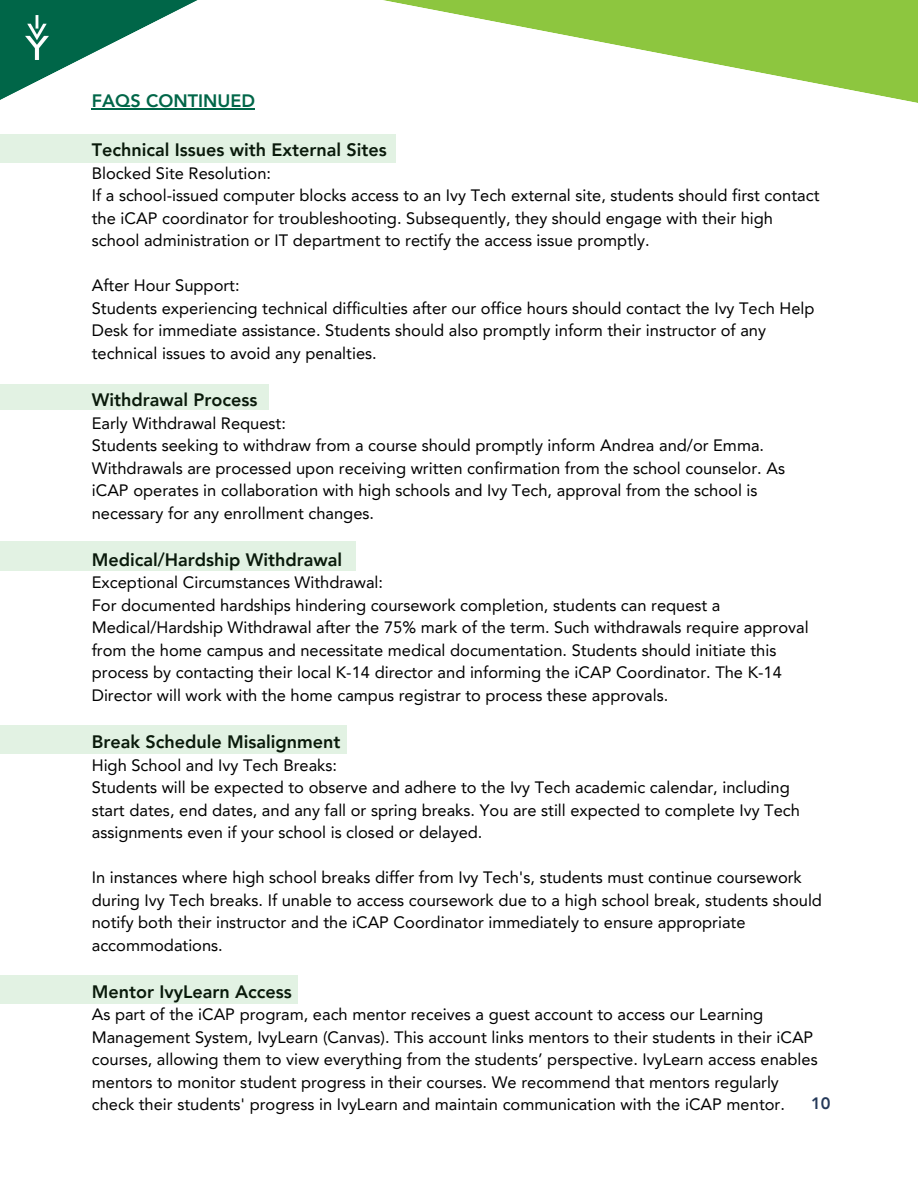
<style>
.page{position:relative;width:918px;height:1188px;background:#fff}
.page>*{position:absolute;margin:0;border:0;box-sizing:border-box;transform-origin:0 0}
.t1{font:800 18px "Avenir LT Pro";color:#000}
.t2{font:800 18px "Avenir LT Pro";color:#006648}
.t3{font:16.5px/22.5px "Avenir LT Pro";color:#000}
.t4{font:800 16.5px "Avenir LT Pro";color:#253959}
</style>
<div class="page">
<svg style="left:383px;top:0;width:535px;height:155px"></svg>
<svg style="left:0;top:0;width:329px;height:163px"></svg>
<hr style="left:92px;top:108px;width:163px;height:1px;background:#006648">
<div style="left:0;top:134px;width:395px;height:28px;background:#e2f2e3"></div>
<div style="left:0;top:384px;width:269px;height:26px;background:#e2f2e3"></div>
<div style="left:0;top:541px;width:355px;height:30px;background:#e2f2e3"></div>
<div style="left:0;top:726px;width:347px;height:28px;background:#e2f2e3"></div>
<div style="left:0;top:976px;width:298px;height:28px;background:#e2f2e3"></div>
<img style="left:26px;top:15px;width:22px;height:44px">
<h1 class="t2" style="left:92px;top:93px;width:165px">FAQS CONTINUED</h1>
<p class="t1" style="left:92px;top:143px;width:297px">Technical Issues with External Sites</p>
<p class="t3" style="left:92px;top:163px;width:181px">Blocked Site Resolution:</p>
<p class="t3" style="left:92px;top:186px;width:729px">If a school-issued computer blocks access to an Ivy Tech external site, students should first contact the iCAP coordinator for troubleshooting. Subsequently, they should engage with their high school administration or IT department to rectify the access issue promptly.</p>
<p class="t3" style="left:92px;top:276px;width:149px">After Hour Support:</p>
<p class="t3" style="left:92px;top:298px;width:724px">Students experiencing technical difficulties after our office hours should contact the Ivy Tech Help<br>Desk for immediate assistance. Students should also promptly inform their instructor of any technical issues to avoid any penalties.</p>
<p class="t1" style="left:92px;top:393px;width:167px">Withdrawal Process</p>
<p class="t3" style="left:92px;top:413px;width:196px">Early Withdrawal Request:</p>
<p class="t3" style="left:92px;top:436px;width:695px">Students seeking to withdraw from a course should promptly inform Andrea and/or Emma.<br>Withdrawals are processed upon receiving written confirmation from the school counselor. As iCAP operates in collaboration with high schools and Ivy Tech, approval from the school is necessary for any enrollment changes.</p>
<p class="t1" style="left:92px;top:552px;width:252px">Medical/Hardship Withdrawal</p>
<p class="t3" style="left:92px;top:573px;width:293px">Exceptional Circumstances Withdrawal:</p>
<p class="t3" style="left:92px;top:595px;width:718px">For documented hardships hindering coursework completion, students can request a Medical/Hardship Withdrawal after the 75% mark of the term. Such withdrawals require approval from the home campus and necessitate medical documentation. Students should initiate this process by contacting their local K-14 director and informing the iCAP Coordinator. The K-14<br>Director will work with the home campus registrar to process these approvals.</p>
<p class="t1" style="left:92px;top:735px;width:250px">Break Schedule Misalignment</p>
<p class="t3" style="left:92px;top:755px;width:247px">High School and Ivy Tech Breaks:</p>
<p class="t3" style="left:92px;top:778px;width:710px">Students will be expected to observe and adhere to the Ivy Tech academic calendar, including start dates, end dates, and any fall or spring breaks. You are still expected to complete Ivy Tech assignments even if your school is closed or delayed.</p>
<p class="t3" style="left:92px;top:868px;width:732px">In instances where high school breaks differ from Ivy Tech's, students must continue coursework during Ivy Tech breaks. If unable to access coursework due to a high school break, students should notify both their instructor and the iCAP Coordinator immediately to ensure appropriate accommodations.</p>
<p class="t1" style="left:92px;top:984px;width:201px">Mentor IvyLearn Access</p>
<p class="t3" style="left:92px;top:1005px;width:727px">As part of the iCAP program, each mentor receives a guest account to access our Learning Management System, IvyLearn (Canvas). This account links mentors to their students in their iCAP courses, allowing them to view everything from the students’ perspective. IvyLearn access enables mentors to monitor student progress in their courses. We recommend that mentors regularly check their students' progress in IvyLearn and maintain communication with the iCAP mentor.</p>
<p class="t4" style="left:811px;top:1097px;width:21px">10</p>
</div>
